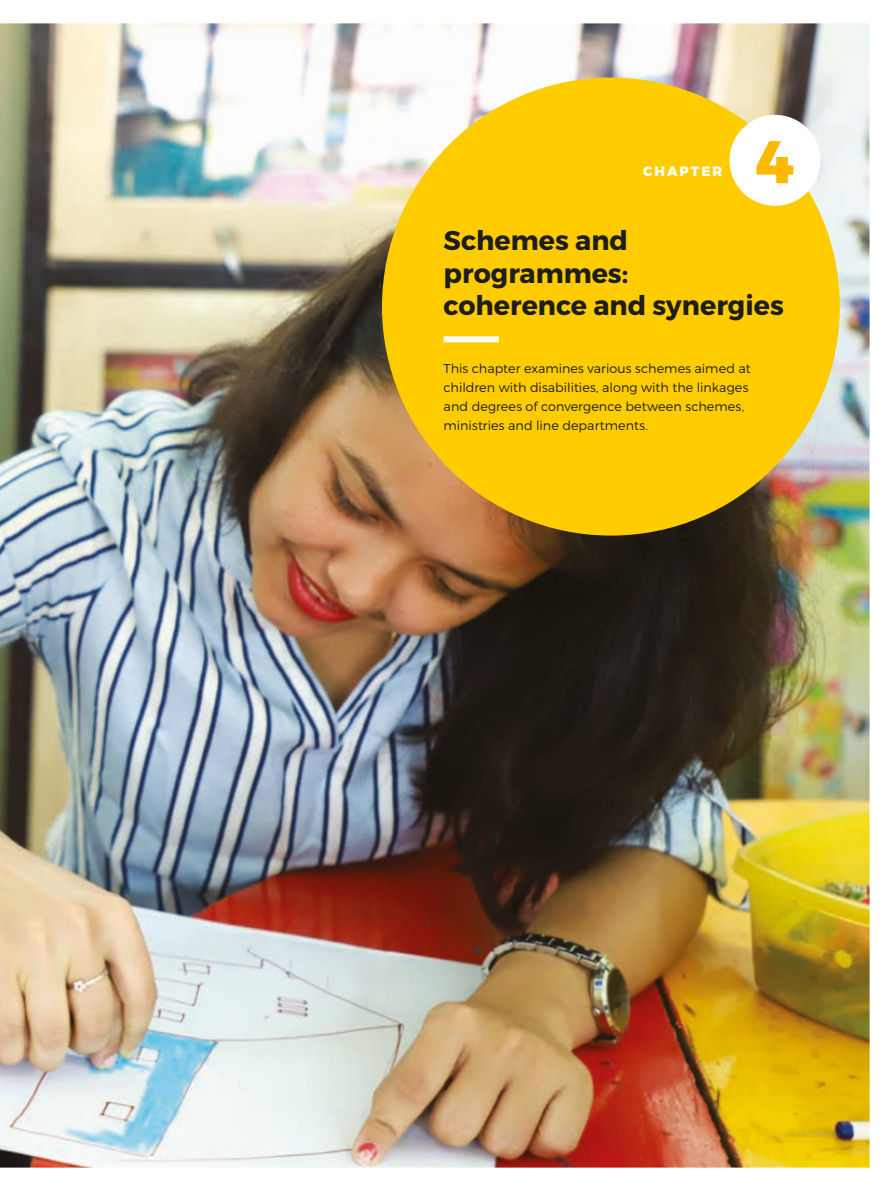
<style>
.page{position:relative;width:893px;height:1191px;background:#fff}
.page>*{position:absolute;margin:0;border:0;box-sizing:border-box;transform-origin:0 0}
.t1{font:800 60px "Montserrat";color:#fbba00}
.t2{font:700 27px/32.4px "Montserrat";color:#1d1d1b}
.t3{font:800 13.5px "Montserrat";letter-spacing:.15em;color:#fff}
.t4{font:300 12.75px/18.8px "Montserrat";letter-spacing:.005em;color:#1d1d1b}
</style>
<div class="page">
<img style="left:0;top:23px;width:870px;height:1144px">
<div style="left:382px;top:78px;width:458px;height:457px;background:#fc0;border-radius:50%"></div>
<div style="left:444px;top:336px;width:55px;height:6px;background:#fff"></div>
<div style="left:729px;top:115px;width:91px;height:91px;background:#fff;border-radius:50%"></div>
<p class="t3" style="left:643px;top:163px;width:81px">CHAPTER</p>
<h1 class="t1" style="left:755px;top:124px;width:40px">4</h1>
<h2 class="t2" style="left:444px;top:225px;width:342px">Schemes and programmes:<br>coherence and synergies</h2>
<p class="t4" style="left:444px;top:359px;width:309px">This chapter examines various schemes aimed at children with disabilities, along with the linkages and degrees of convergence between schemes, ministries and line departments.</p>
</div>
